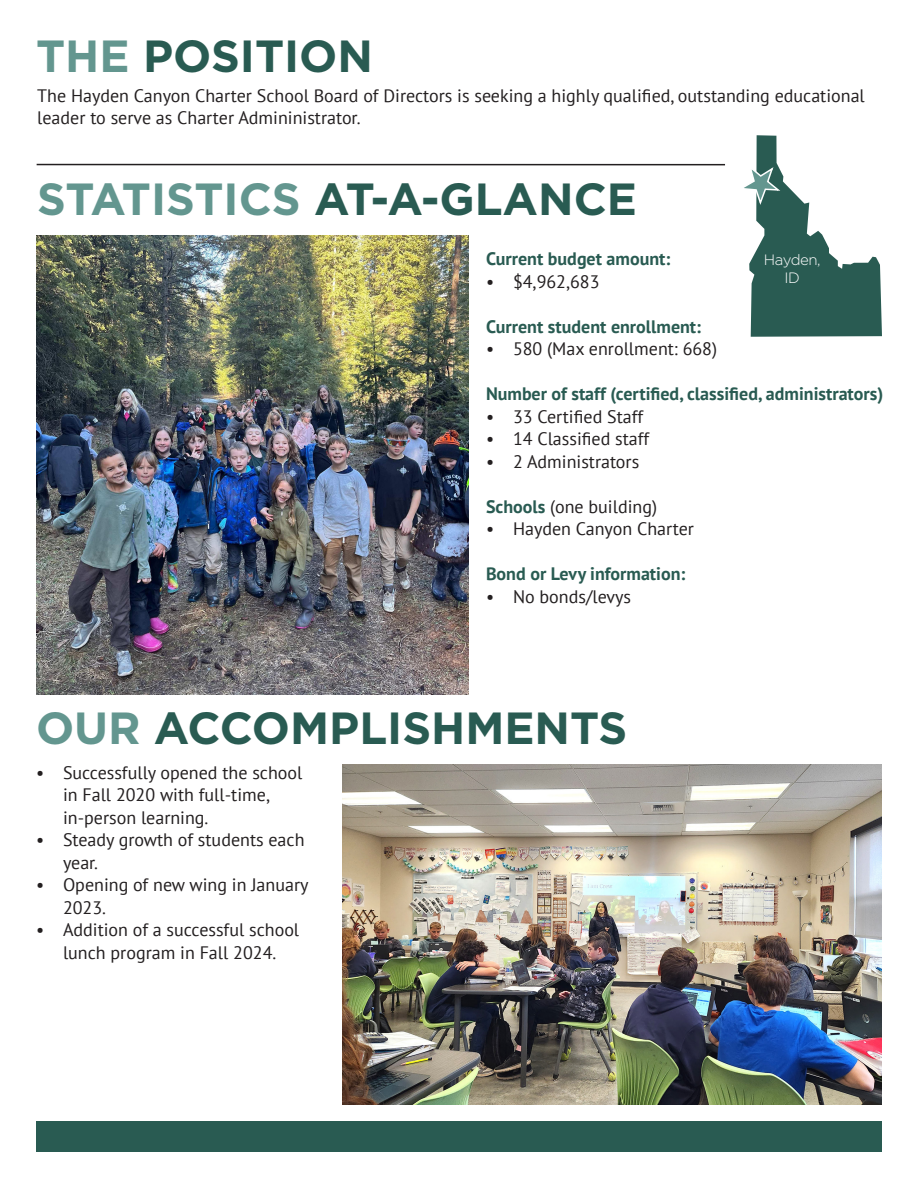
<style>
.page{position:relative;width:918px;height:1188px;background:#fff}
.page>*{position:absolute;margin:0;border:0;box-sizing:border-box;transform-origin:0 0}
.t1{font:700 45px "Gotham";color:#295b52}
.t2{font:18px/22.5px "PT Sans";color:#231f20}
.t3{font:700 18px "PT Sans";color:#295b52}
.t4{font:300 15px "Gotham";letter-spacing:-.03em;color:#fff}
.s1{color:#63968f}
.s2{font-weight:700;color:#295b52}
</style>
<div class="page">
<hr style="left:37px;top:164px;width:688px;height:1px;background:#231f20">
<div style="left:36px;top:1121px;width:846px;height:31px;background:#295b52"></div>
<svg style="left:744px;top:135px;width:138px;height:202px"></svg>
<img style="left:36px;top:236px;width:433px;height:458px">
<img style="left:342px;top:764px;width:540px;height:340px">
<p class="t1" style="left:36px;top:30px;width:339px"><span class="s1">THE</span> POSITION</p>
<p class="t2" style="left:37px;top:84px;width:829px">The Hayden Canyon Charter School Board of Directors is seeking a highly qualified, outstanding educational leader to serve as Charter Admininistrator.</p>
<p class="t1" style="left:37px;top:173px;width:601px"><span class="s1">STATISTICS</span> AT-A-GLANCE</p>
<p class="t3" style="left:486px;top:247px;width:186px">Current budget amount:</p>
<p class="t2" style="left:486px;top:270px;width:115px">• $4,962,683</p>
<p class="t3" style="left:486px;top:315px;width:217px">Current student enrollment:</p>
<p class="t2" style="left:486px;top:337px;width:233px">• 580 (Max enrollment: 668)</p>
<p class="t3" style="left:486px;top:382px;width:399px">Number of staff (certified, classified, administrators)</p>
<p class="t2" style="left:486px;top:405px;width:159px">• 33 Certified Staff</p>
<p class="t2" style="left:486px;top:427px;width:165px">• 14 Classified staff</p>
<p class="t2" style="left:486px;top:450px;width:155px">• 2 Administrators</p>
<p class="t2" style="left:486px;top:495px;width:173px"><span class="s2">Schools</span> (one building)</p>
<p class="t2" style="left:486px;top:517px;width:210px">• Hayden Canyon Charter</p>
<p class="t3" style="left:486px;top:562px;width:201px">Bond or Levy information:</p>
<p class="t2" style="left:486px;top:585px;width:147px">• No bonds/levys</p>
<p class="t4" style="left:764px;top:252px;width:58px">Hayden,</p>
<p class="t4" style="left:785px;top:270px;width:17px">ID</p>
<p class="t1" style="left:36px;top:702px;width:593px"><span class="s1">OUR</span> ACCOMPLISHMENTS</p>
<p class="t2" style="left:63px;top:761px;width:241px;text-indent:-27px">• Successfully opened the school in Fall 2020 with full-time, in-person learning.</p>
<p class="t2" style="left:63px;top:828px;width:243px;text-indent:-27px">• Steady growth of students each year.</p>
<p class="t2" style="left:63px;top:873px;width:247px;text-indent:-27px">• Opening of new wing in January<br>2023.</p>
<p class="t2" style="left:36px;top:918px;width:265px;text-align:center">• Addition of a successful school lunch program in Fall 2024.</p>
</div>
